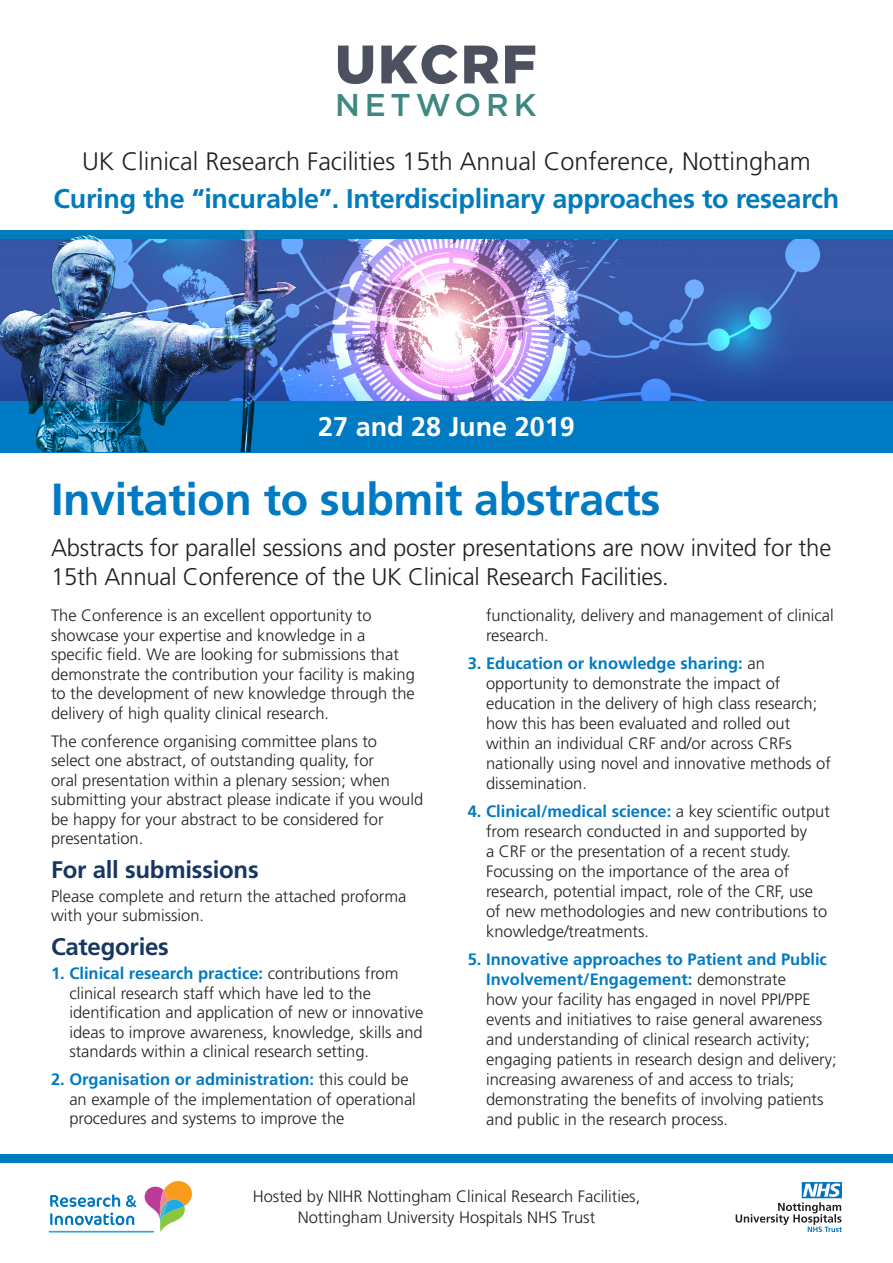
<style>
.page{position:relative;width:893px;height:1263px;background:#fff}
.page>*{position:absolute;margin:0;border:0;box-sizing:border-box;transform-origin:0 0}
.t1{font:900 54px "Gotham";letter-spacing:.035em;color:#4d515f}
.Body_Text{font:700 45px "Frutiger";letter-spacing:-.01em;color:#007ac2}
.t2{font:500 31.5px "Gotham";letter-spacing:.15em;color:#3e8881}
.Body_Text-2{font:700 27px "Frutiger";letter-spacing:-.01em;color:#007bbb}
.Body_Text-3{font:700 27px "Frutiger";color:#fff}
.Body_Text-4{font:300 25.2px "Frutiger";color:#231f20}
.t3{font:300 24px/28.5px "Frutiger";letter-spacing:-.01em;color:#231f20}
.Body_Text-5{font:700 24px "Frutiger";letter-spacing:-.01em;color:#173763}
.Body_Text-6{font:300 16.5px/20px "Frutiger";color:#231f20}
.s1{font-weight:700;color:#007ac2}
</style>
<div class="page">
<svg style="left:50px;top:1194px;width:86px;height:31px"></svg>
<svg style="left:143px;top:1181px;width:49px;height:51px"></svg>
<hr style="left:49px;top:1231px;width:104px;height:1px;background:#24aae1">
<svg style="left:736px;top:1182px;width:106px;height:50px"></svg>
<div style="left:0;top:1154px;width:893px;height:9px;background:#007bbb"></div>
<div style="left:0;top:243px;width:893px;height:209px;background:#007ac2"></div>
<img style="left:327px;top:239px;width:566px;height:161px">
<div style="left:0;top:230px;width:893px;height:9px;background:#007bbb"></div>
<img style="left:0;top:230px;width:327px;height:222px">
<p class="t1" style="left:335px;top:33px;width:203px">UKCRF</p>
<p class="t2" style="left:335px;top:85px;width:203px">NETWORK</p>
<p class="Body_Text-4" style="left:82px;top:147px;width:730px">UK Clinical Research Facilities 15th Annual Conference, Nottingham</p>
<p class="Body_Text-2" style="left:54px;top:183px;width:787px">Curing the “incurable”. Interdisciplinary approaches to research</p>
<p class="Body_Text-3" style="left:318px;top:411px;width:258px">27 and 28 June 2019</p>
<p class="Body_Text" style="left:51px;top:473px;width:611px">Invitation to submit abstracts</p>
<p class="t3" style="left:51px;top:534px;width:782px">Abstracts for parallel sessions and poster presentations are now invited for the<br>15th Annual Conference of the UK Clinical Research Facilities.</p>
<p class="Body_Text-6" style="left:51px;top:606px;width:365px;line-height:19.5px">The Conference is an excellent opportunity to showcase your expertise and knowledge in a specific field. We are looking for submissions that demonstrate the contribution your facility is making to the development of new knowledge through the delivery of high quality clinical research.</p>
<p class="Body_Text-6" style="left:51px;top:731px;width:374px;line-height:19.5px">The conference organising committee plans to<br>select one abstract, of outstanding quality, for<br>oral presentation within a plenary session; when submitting your abstract please indicate if you would be happy for your abstract to be considered for presentation.</p>
<p class="Body_Text-5" style="left:51px;top:856px;width:209px">For all submissions</p>
<p class="Body_Text-6" style="left:51px;top:887px;width:357px;line-height:19.5px">Please complete and return the attached proforma with your submission.</p>
<p class="Body_Text-5" style="left:51px;top:933px;width:119px">Categories</p>
<p class="Body_Text-6" style="left:69px;top:964px;width:355px;line-height:19.5px;text-indent:-18px"><span class="s1">1. Clinical research practice:</span> contributions from clinical research staff which have led to the identification and application of new or innovative ideas to improve awareness, knowledge, skills and standards within a clinical research setting.</p>
<p class="Body_Text-6" style="left:69px;top:1070px;width:348px;line-height:19.5px;text-indent:-18px"><span class="s1">2. Organisation or administration:</span> this could be an example of the implementation of operational procedures and systems to improve the</p>
<p class="Body_Text-6" style="left:486px;top:606px;width:349px">functionality, delivery and management of clinical research.</p>
<p class="Body_Text-6" style="left:486px;top:654px;width:346px;text-indent:-18px"><span class="s1">3. Education or knowledge sharing:</span> an opportunity to demonstrate the impact of education in the delivery of high class research; how this has been evaluated and rolled out within an individual CRF and/or across CRFs nationally using novel and innovative methods of dissemination.</p>
<p class="Body_Text-6" style="left:486px;top:802px;width:345px;text-indent:-18px"><span class="s1">4. Clinical/medical science:</span> a key scientific output from research conducted in and supported by<br>a CRF or the presentation of a recent study.<br>Focussing on the importance of the area of research, potential impact, role of the CRF, use of new methodologies and new contributions to knowledge/treatments.</p>
<p class="Body_Text-6" style="left:486px;top:950px;width:352px;text-indent:-18px"><span class="s1">5. Innovative approaches to Patient and Public Involvement/Engagement:</span> demonstrate<br>how your facility has engaged in novel PPI/PPE events and initiatives to raise general awareness and understanding of clinical research activity; engaging patients in research design and delivery; increasing awareness of and access to trials; demonstrating the benefits of involving patients and public in the research process.</p>
<p class="Body_Text-6" style="left:253px;top:1186px;width:389px;line-height:21px;text-align:center">Hosted by NIHR Nottingham Clinical Research Facilities,<br>Nottingham University Hospitals NHS Trust</p>
</div>
